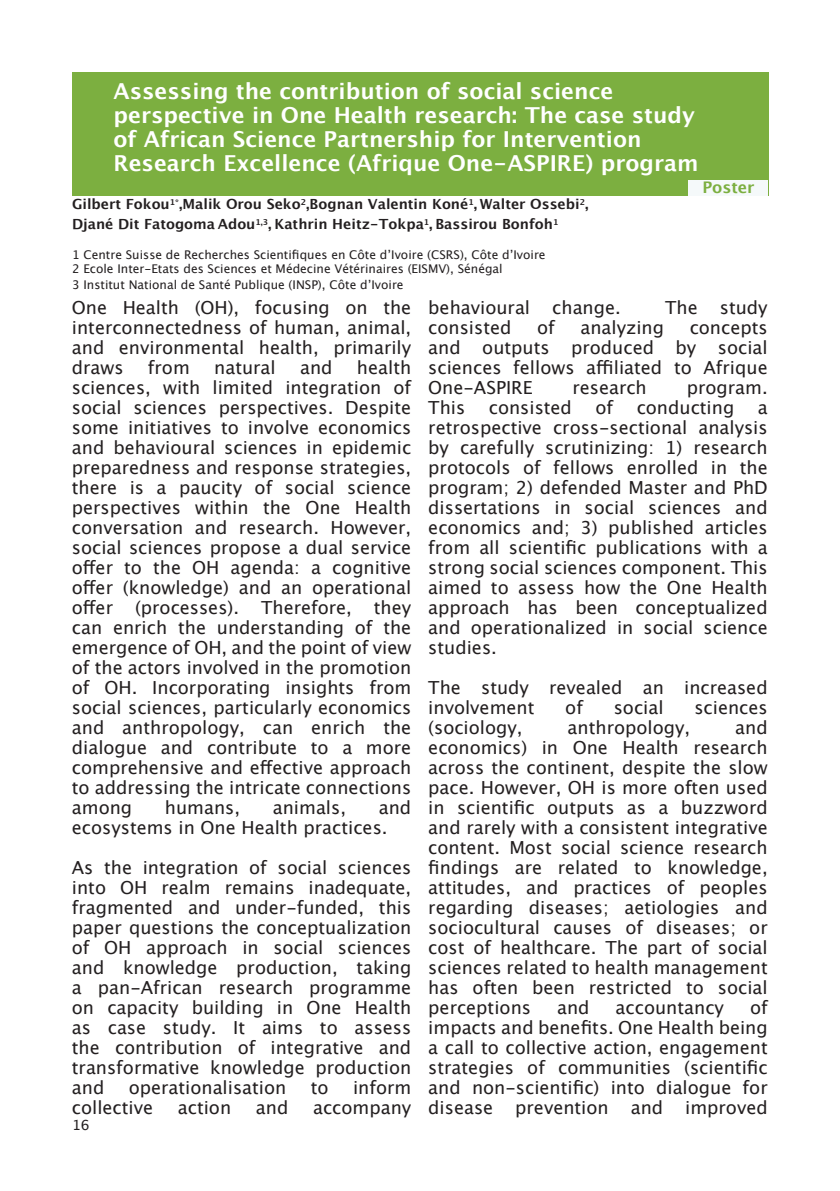
<style>
.page{position:relative;width:840px;height:1191px;background:#fff}
.page>*{position:absolute;margin:0;border:0;box-sizing:border-box;transform-origin:0 0}
.t1{font:700 22px/24px "Lucida Grande";color:#fff}
.t2{font:18px/20px "Lucida Grande";color:#231f20;text-align:justify}
.t3{font:700 16px "Lucida Grande";color:#7caf40}
.t4{font:700 14px/20px "Lucida Grande";color:#231f20}
.t5{font:14px "Lucida Grande";color:#231f20}
.t6{font:12px "Lucida Grande";color:#231f20}
</style>
<div class="page">
<div style="left:72px;top:72px;width:696px;height:124px;background:#7caf40"></div>
<div style="left:688px;top:180px;width:79px;height:15px;background:#f5f9fa"></div>
<p class="t1" style="left:113px;top:79px;width:582px">Assessing the contribution of social science perspective in One Health research: The case study</p>
<p class="t1" style="left:113px;top:127px;width:529px">of African Science Partnership for Intervention</p>
<p class="t1" style="left:113px;top:151px;width:586px">Research Excellence (Afrique One-ASPIRE) program</p>
<p class="t4" style="left:72px;top:194px;width:517px">Gilbert Fokou<sup>1*</sup>,Malik Orou Seko<sup>2</sup>,Bognan Valentin Koné<sup>1</sup>, Walter Ossebi<sup>2</sup>,<br>Djané Dit Fatogoma Adou<sup>1,3</sup>, Kathrin Heitz-Tokpa<sup>1</sup>, Bassirou Bonfoh<sup>1</sup></p>
<p class="t6" style="left:72px;top:248px;width:475px">1 Centre Suisse de Recherches Scientifiques en Côte d’Ivoire (CSRS), Côte d’Ivoire</p>
<p class="t6" style="left:72px;top:262px;width:432px">2 Ecole Inter-Etats des Sciences et Médecine Vétérinaires (EISMV), Sénégal</p>
<p class="t6" style="left:72px;top:278px;width:333px">3 Institut National de Santé Publique (INSP), Côte d’Ivoire</p>
<p class="t3" style="left:702px;top:174px;width:54px">Poster</p>
<p class="t2" style="left:72px;top:297px;width:341px">One Health (OH), focusing on the interconnectedness of human, animal, and environmental health, primarily draws</p>
<p class="t2" style="left:148px;top:357px;width:43px">from</p>
<p class="t2" style="left:214px;top:357px;width:63px">natural</p>
<p class="t2" style="left:300px;top:357px;width:34px">and</p>
<p class="t2" style="left:72px;top:357px;width:341px;text-indent:285px">health sciences, with limited integration of social sciences perspectives. Despite some initiatives to involve economics and behavioural sciences in epidemic preparedness and response strategies, there is a paucity of social science perspectives within the One Health conversation and research. However, social sciences propose a dual service offer to the OH agenda: a cognitive offer (knowledge) and an operational offer (processes). Therefore, they can enrich the understanding of the emergence of OH, and the point of view of the actors involved in the promotion of OH. Incorporating insights from social sciences, particularly economics and anthropology, can enrich the dialogue and contribute to a more comprehensive and effective approach to addressing the intricate connections among</p>
<p class="t2" style="left:72px;top:797px;width:341px;text-indent:307px">and ecosystems in One Health practices.</p>
<p class="t2" style="left:72px;top:857px;width:341px">As the integration of social sciences into OH realm remains inadequate, fragmented and under-funded, this paper questions the conceptualization of OH approach in social sciences and knowledge production, taking a pan-African research programme on capacity building in One Health as case study. It aims to assess the contribution of integrative and transformative knowledge production and</p>
<p class="t2" style="left:165px;top:797px;width:77px">humans,</p>
<p class="t2" style="left:273px;top:797px;width:75px">animals,</p>
<p class="t2" style="left:129px;top:1077px;width:159px">operationalisation</p>
<p class="t2" style="left:310px;top:1077px;width:19px">to</p>
<p class="t2" style="left:353px;top:1077px;width:60px">inform</p>
<p class="t2" style="left:72px;top:1097px;width:83px">collective</p>
<p class="t2" style="left:178px;top:1097px;width:55px">action</p>
<p class="t2" style="left:256px;top:1097px;width:34px">and</p>
<p class="t2" style="left:313px;top:1097px;width:100px">accompany</p>
<p class="t5" style="left:72px;top:1116px;width:19px">16</p>
<p class="t2" style="left:428px;top:297px;width:194px">behavioural change.</p>
<p class="t2" style="left:664px;top:297px;width:104px">The study</p>
<p class="t2" style="left:428px;top:317px;width:85px">consisted</p>
<p class="t2" style="left:537px;top:317px;width:19px">of</p>
<p class="t2" style="left:580px;top:317px;width:85px">analyzing</p>
<p class="t2" style="left:428px;top:317px;width:341px;text-indent:261px">concepts and outputs produced by social sciences fellows affiliated to Afrique One-ASPIRE</p>
<p class="t2" style="left:572px;top:377px;width:76px">research</p>
<p class="t2" style="left:686px;top:377px;width:82px">program.</p>
<p class="t2" style="left:428px;top:397px;width:38px">This</p>
<p class="t2" style="left:488px;top:397px;width:85px">consisted</p>
<p class="t2" style="left:595px;top:397px;width:19px">of</p>
<p class="t2" style="left:636px;top:397px;width:99px">conducting</p>
<p class="t2" style="left:428px;top:397px;width:341px;text-indent:329px">a retrospective cross-sectional analysis by carefully scrutinizing: 1) research protocols of fellows enrolled in the program; 2) defended Master and PhD dissertations in social sciences and economics and; 3) published articles from all scientific publications with a strong social sciences component. This aimed to assess how the One Health approach has been conceptualized and operationalized in social science studies.</p>
<p class="t2" style="left:428px;top:677px;width:340px">The study revealed an increased involvement</p>
<p class="t2" style="left:565px;top:697px;width:19px">of</p>
<p class="t2" style="left:613px;top:697px;width:51px">social</p>
<p class="t2" style="left:694px;top:697px;width:75px">sciences</p>
<p class="t2" style="left:428px;top:717px;width:341px;text-indent:307px">and economics) in One Health research across the continent, despite the slow pace. However, OH is more often used in scientific outputs as a buzzword and rarely with a consistent integrative content. Most social science research findings are related to knowledge, attitudes, and practices of peoples regarding diseases; aetiologies and sociocultural causes of diseases; or cost of healthcare. The part of social sciences related to health management has often been restricted to social perceptions</p>
<p class="t2" style="left:428px;top:717px;width:96px">(sociology,</p>
<p class="t2" style="left:567px;top:717px;width:124px">anthropology,</p>
<p class="t2" style="left:428px;top:997px;width:341px;text-indent:321px">of impacts and benefits. One Health being a call to collective action, engagement strategies of communities (scientific and non-scientific) into dialogue for disease prevention and improved</p>
<p class="t2" style="left:556px;top:997px;width:34px">and</p>
<p class="t2" style="left:615px;top:997px;width:110px">accountancy</p>
</div>
